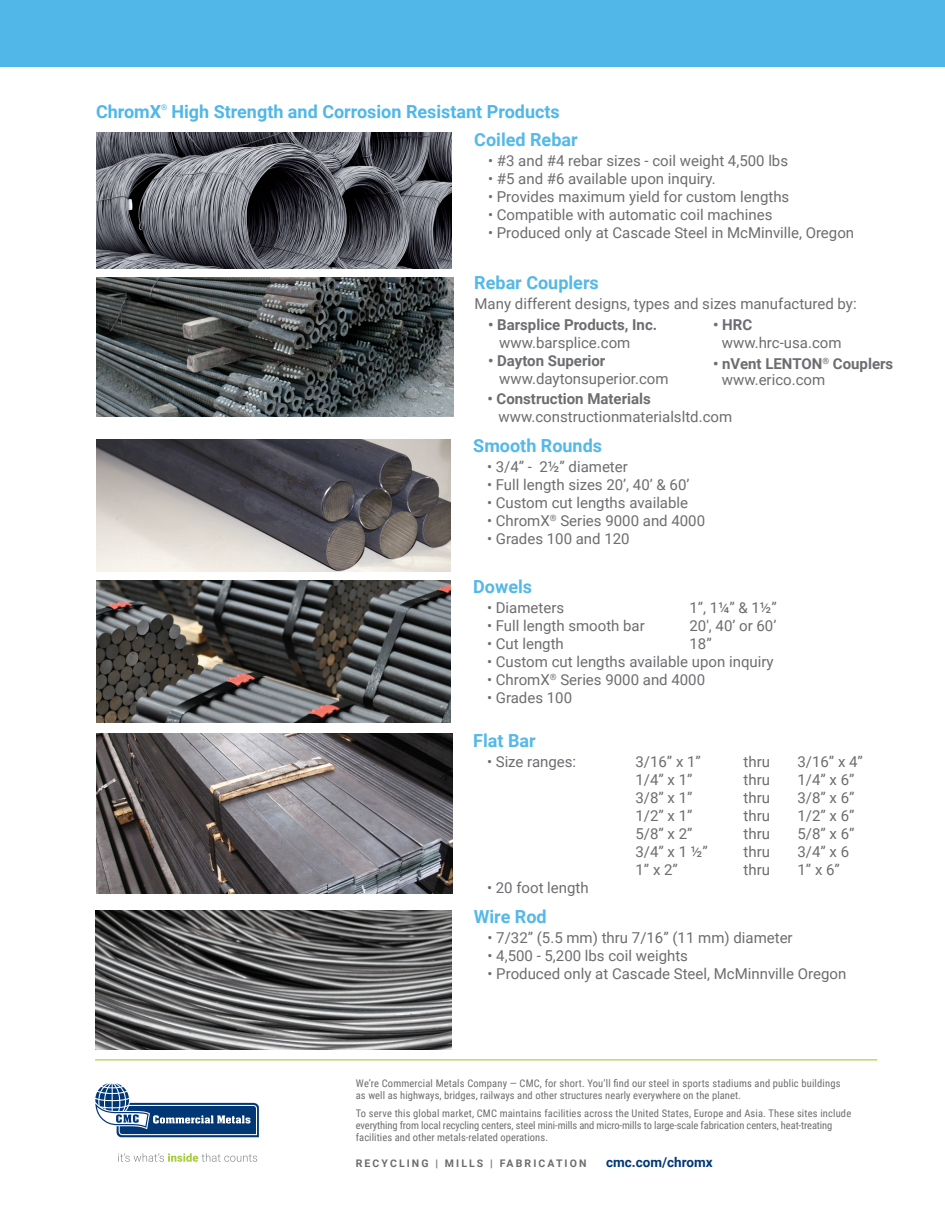
<style>
.page{position:relative;width:945px;height:1215px;background:#fff}
.page>*{position:absolute;margin:0;border:0;box-sizing:border-box;transform-origin:0 0}
.t1{font:700 18px "Roboto";color:#54b8e8}
.t2{font:700 18px "Roboto";color:#50b7e8}
.t3{font:15px "Roboto";color:#6c6d70}
.t4{font:700 15px "Roboto";color:#6c6d70}
.t5{font:700 13.5px "Roboto";color:#013775}
.t6{font:10.5px/12px "Roboto Condensed";letter-spacing:.01em;color:#6c6d70}
.t7{font:700 10.5px "Roboto";letter-spacing:.2em;color:#6c6d70}
.t8{font:700 7.8px "Roboto";color:#50b7e8}
</style>
<div class="page">
<div style="left:0;top:0;width:945px;height:67px;background:#50b7e8"></div>
<svg style="left:95px;top:1083px;width:164px;height:54px"></svg>
<svg style="left:118px;top:1153px;width:139px;height:9px"></svg>
<hr style="left:95px;top:1059px;width:782px;height:1px;background:#a6ce39">
<img style="left:96px;top:439px;width:355px;height:133px">
<img style="left:96px;top:581px;width:355px;height:141px">
<img style="left:96px;top:734px;width:356px;height:160px">
<img style="left:95px;top:910px;width:356px;height:140px">
<img style="left:96px;top:132px;width:356px;height:136px">
<img style="left:97px;top:277px;width:356px;height:140px">
<p class="t2" style="left:96px;top:99px;width:67px">ChromX</p>
<p class="t8" style="left:161px;top:101px;width:8px">®</p>
<p class="t2" style="left:171px;top:99px;width:390px">High Strength and Corrosion Resistant Products</p>
<p class="t1" style="left:474px;top:126px;width:105px">Coiled Rebar</p>
<p class="t3" style="left:488px;top:150px;width:302px">• #3 and #4 rebar sizes - coil weight 4,500 lbs</p>
<p class="t3" style="left:488px;top:168px;width:229px">• #5 and #6 available upon inquiry.</p>
<p class="t3" style="left:488px;top:186px;width:303px">• Provides maximum yield for custom lengths</p>
<p class="t3" style="left:488px;top:204px;width:286px">• Compatible with automatic coil machines</p>
<p class="t3" style="left:488px;top:222px;width:368px">• Produced only at Cascade Steel in McMinville, Oregon</p>
<p class="t1" style="left:474px;top:270px;width:126px">Rebar Couplers</p>
<p class="t3" style="left:475px;top:293px;width:384px">Many different designs, types and sizes manufactured by:</p>
<p class="t4" style="left:488px;top:314px;width:171px">• Barsplice Products, Inc.</p>
<p class="t3" style="left:499px;top:332px;width:133px">www.barsplice.com</p>
<p class="t4" style="left:488px;top:350px;width:119px">• Dayton Superior</p>
<p class="t3" style="left:499px;top:368px;width:171px">www.daytonsuperior.com</p>
<p class="t4" style="left:713px;top:314px;width:41px">• HRC</p>
<p class="t3" style="left:722px;top:332px;width:121px">www.hrc-usa.com</p>
<p class="t4" style="left:713px;top:353px;width:182px">• nVent LENTON<sup>®</sup> Couplers</p>
<p class="t3" style="left:722px;top:369px;width:105px">www.erico.com</p>
<p class="t4" style="left:487px;top:388px;width:165px">• Construction Materials</p>
<p class="t3" style="left:499px;top:406px;width:235px">www.constructionmaterialsltd.com</p>
<p class="t1" style="left:473px;top:433px;width:130px">Smooth Rounds</p>
<p class="t3" style="left:487px;top:456px;width:142px">• 3/4” - 2½” diameter</p>
<p class="t3" style="left:487px;top:474px;width:204px">• Full length sizes 20’, 40’ &amp; 60’</p>
<p class="t3" style="left:487px;top:492px;width:203px">• Custom cut lengths available</p>
<p class="t3" style="left:487px;top:510px;width:220px">• ChromX<sup>®</sup> Series 9000 and 4000</p>
<p class="t3" style="left:487px;top:528px;width:144px">• Grades 100 and 120</p>
<p class="t1" style="left:473px;top:574px;width:60px">Dowels</p>
<p class="t3" style="left:487px;top:597px;width:79px">• Diameters</p>
<p class="t3" style="left:690px;top:597px;width:89px">1”, 1¼” &amp; 1½”</p>
<p class="t3" style="left:487px;top:615px;width:159px">• Full length smooth bar</p>
<p class="t3" style="left:690px;top:615px;width:88px">20', 40’ or 60’</p>
<p class="t3" style="left:487px;top:633px;width:78px">• Cut length</p>
<p class="t3" style="left:690px;top:633px;width:24px">18”</p>
<p class="t3" style="left:487px;top:651px;width:288px">• Custom cut lengths available upon inquiry</p>
<p class="t3" style="left:487px;top:669px;width:220px">• ChromX<sup>®</sup> Series 9000 and 4000</p>
<p class="t3" style="left:487px;top:687px;width:87px">• Grades 100</p>
<p class="t1" style="left:473px;top:728px;width:64px">Flat Bar</p>
<p class="t3" style="left:487px;top:751px;width:91px">• Size ranges:</p>
<p class="t3" style="left:636px;top:751px;width:67px">3/16” x 1”</p>
<p class="t3" style="left:744px;top:751px;width:28px">thru</p>
<p class="t3" style="left:798px;top:751px;width:67px">3/16” x 4”</p>
<p class="t3" style="left:636px;top:769px;width:59px">1/4” x 1”</p>
<p class="t3" style="left:744px;top:769px;width:28px">thru</p>
<p class="t3" style="left:798px;top:769px;width:59px">1/4” x 6”</p>
<p class="t3" style="left:636px;top:787px;width:59px">3/8” x 1”</p>
<p class="t3" style="left:744px;top:787px;width:28px">thru</p>
<p class="t3" style="left:798px;top:787px;width:59px">3/8” x 6”</p>
<p class="t3" style="left:636px;top:805px;width:59px">1/2” x 1”</p>
<p class="t3" style="left:744px;top:805px;width:28px">thru</p>
<p class="t3" style="left:798px;top:805px;width:59px">1/2” x 6”</p>
<p class="t3" style="left:636px;top:823px;width:59px">5/8” x 2”</p>
<p class="t3" style="left:744px;top:823px;width:28px">thru</p>
<p class="t3" style="left:798px;top:823px;width:59px">5/8” x 6”</p>
<p class="t3" style="left:636px;top:841px;width:74px">3/4” x 1 ½”</p>
<p class="t3" style="left:744px;top:841px;width:28px">thru</p>
<p class="t3" style="left:798px;top:841px;width:53px">3/4” x 6</p>
<p class="t3" style="left:636px;top:859px;width:44px">1” x 2”</p>
<p class="t3" style="left:744px;top:859px;width:28px">thru</p>
<p class="t3" style="left:798px;top:859px;width:44px">1” x 6”</p>
<p class="t3" style="left:487px;top:877px;width:103px">• 20 foot length</p>
<p class="t1" style="left:474px;top:904px;width:74px">Wire Rod</p>
<p class="t3" style="left:488px;top:927px;width:307px">• 7/32” (5.5 mm) thru 7/16” (11 mm) diameter</p>
<p class="t3" style="left:488px;top:945px;width:202px">• 4,500 - 5,200 lbs coil weights</p>
<p class="t3" style="left:488px;top:963px;width:360px">• Produced only at Cascade Steel, McMinnville Oregon</p>
<p class="t6" style="left:356px;top:1077px;width:486px">We’re Commercial Metals Company — CMC, for short. You’ll find our steel in sports stadiums and public buildings as well as highways, bridges, railways and other structures nearly everywhere on the planet.</p>
<p class="t6" style="left:356px;top:1107px;width:497px">To serve this global market, CMC maintains facilities across the United States, Europe and Asia. These sites include everything from local recycling centers, steel mini-mills and micro-mills to large-scale fabrication centers, heat-treating facilities and other metals-related operations.</p>
<p class="t7" style="left:356px;top:1155px;width:232px">RECYCLING | MILLS | FABRICATION</p>
<p class="t5" style="left:606px;top:1152px;width:108px">cmc.com/chromx</p>
</div>
